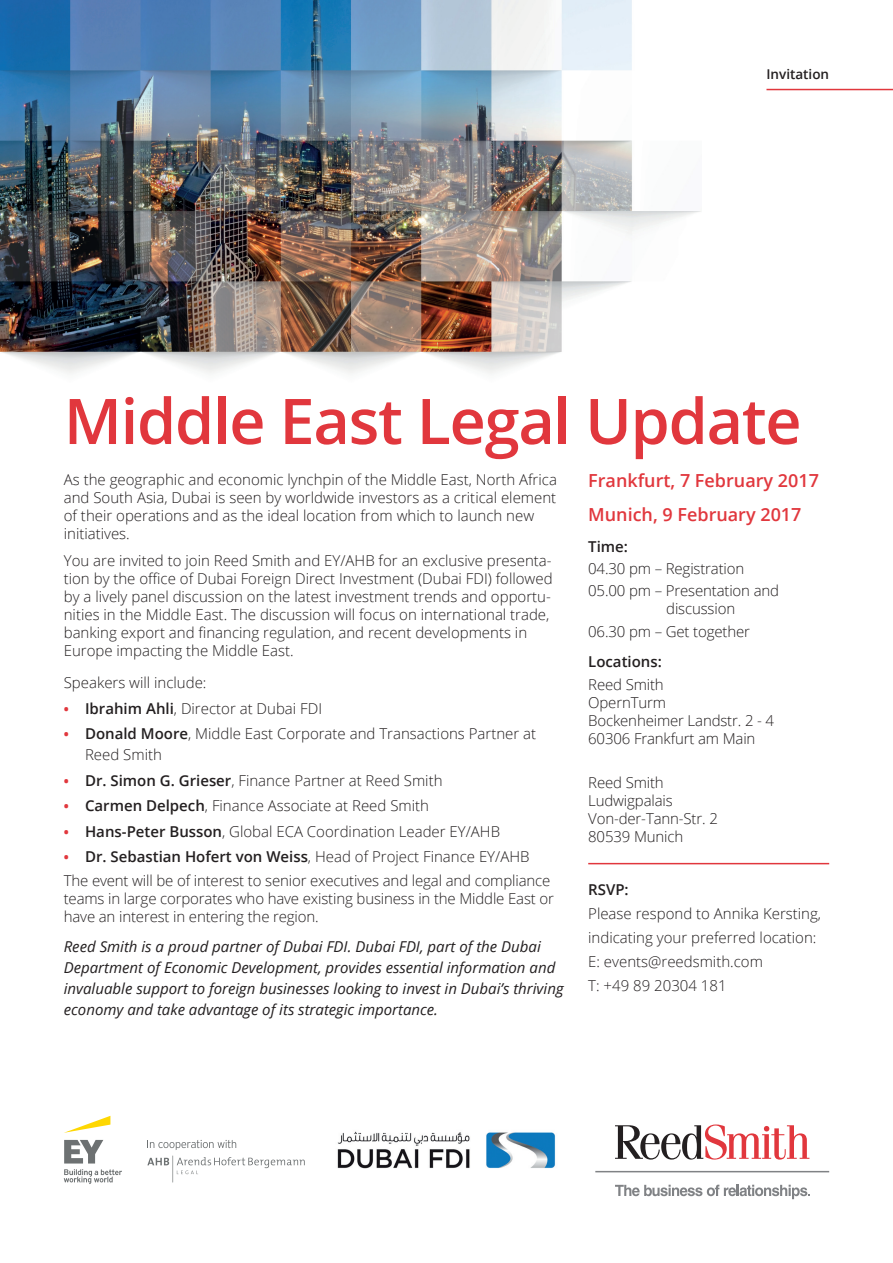
<style>
.page{position:relative;width:893px;height:1263px;background:#fff}
.page>*{position:absolute;margin:0;border:0;box-sizing:border-box;transform-origin:0 0}
.t1{font:600 63px "Open Sans";letter-spacing:-.02em;color:#e1373d}
.t2{font:600 18px/33.8px "Open Sans";color:#e1373d}
.t3{font:300 15px/18px "Open Sans";color:#231f20}
.t4{font:italic 15px/21px "Open Sans";color:#231f20}
.t5{font:600 15px "Open Sans";color:#231f20}
.t6{font:600 13.5px "Open Sans";color:#231f20}
.s1{font-weight:700;font-size:13.5px;color:#e1373d}
.s2{font-weight:600}
</style>
<div class="page">
<img style="left:0;top:0;width:701px;height:374px">
<hr style="left:766px;top:89px;width:127px;height:1px;background:#e1373d">
<hr style="left:588px;top:863px;width:241px;height:1px;background:#e1373d">
<hr style="left:595px;top:1171px;width:234px;height:1px;background:#808285">
<svg style="left:615px;top:1185px;width:194px;height:14px"></svg>
<svg style="left:615px;top:1124px;width:194px;height:35px"></svg>
<img style="left:337px;top:1131px;width:219px;height:38px">
<svg style="left:64px;top:1116px;width:46px;height:17px"></svg>
<svg style="left:64px;top:1140px;width:58px;height:44px"></svg>
<svg style="left:147px;top:1140px;width:158px;height:42px"></svg>
<p class="t6" style="left:766px;top:65px;width:64px">Invitation</p>
<h1 class="t1" style="left:64px;top:378px;width:739px">Middle East Legal Update</h1>
<p class="t3" style="left:64px;top:470px;width:495px">As the geographic and economic lynchpin of the Middle East, North Africa and South Asia, Dubai is seen by worldwide investors as a critical element of their operations and as the ideal location from which to launch new initiatives.</p>
<p class="t3" style="left:64px;top:551px;width:490px">You are invited to join Reed Smith and EY/AHB for an exclusive presenta&shy;tion by the office of Dubai Foreign Direct Investment (Dubai FDI) followed by a lively panel discussion on the latest investment trends and opportu&shy;nities in the Middle East. The discussion will focus on international trade, banking export and financing regulation, and recent developments in Europe impacting the Middle East.</p>
<p class="t3" style="left:64px;top:673px;width:144px">Speakers will include:</p>
<p class="t3" style="left:64px;top:699px;width:260px"><span class="s1">•</span> <span class="s2">Ibrahim Ahli</span>, Director at Dubai FDI</p>
<p class="t3" style="left:85px;top:723px;width:453px;line-height:21px;text-indent:-21px"><span class="s1">•</span> <span class="s2">Donald Moore</span>, Middle East Corporate and Transactions Partner at<br>Reed Smith</p>
<p class="t3" style="left:64px;top:771px;width:380px"><span class="s1">•</span> <span class="s2">Dr. Simon G. Grieser</span>, Finance Partner at Reed Smith</p>
<p class="t3" style="left:64px;top:796px;width:367px"><span class="s1">•</span> <span class="s2">Carmen Delpech</span>, Finance Associate at Reed Smith</p>
<p class="t3" style="left:64px;top:822px;width:438px"><span class="s1">•</span> <span class="s2">Hans-Peter Busson</span>, Global ECA Coordination Leader EY/AHB</p>
<p class="t3" style="left:64px;top:844px;width:488px;line-height:24px"><span class="s1">•</span> <span class="s2">Dr. Sebastian Hofert von Weiss</span>, Head of Project Finance EY/AHB<br>The event will be of interest to senior executives and legal and compliance</p>
<p class="t3" style="left:64px;top:889px;width:492px">teams in large corporates who have existing business in the Middle East or have an interest in entering the region.</p>
<p class="t4" style="left:64px;top:935px;width:501px">Reed Smith is a proud partner of Dubai FDI. Dubai FDI, part of the Dubai Department of Economic Development, provides essential information and invaluable support to foreign businesses looking to invest in Dubai’s thriving economy and take advantage of its strategic importance.</p>
<p class="t2" style="left:588px;top:463px;width:232px">Frankfurt, 7 February 2017<br>Munich, 9 February 2017</p>
<p class="t5" style="left:588px;top:536px;width:41px">Time:</p>
<p class="t3" style="left:588px;top:557px;width:192px;line-height:22.2px">04.30 pm – Registration<br>05.00 pm – Presentation and</p>
<p class="t3" style="left:588px;top:597px;width:163px;line-height:22.2px;text-indent:78px">discussion<br>06.30 pm – Get together</p>
<p class="t5" style="left:588px;top:652px;width:75px">Locations:</p>
<p class="t3" style="left:588px;top:675px;width:187px">Reed Smith<br>OpernTurm<br>Bockenheimer Landstr. 2 - 4<br>60306 Frankfurt am Main</p>
<p class="t3" style="left:588px;top:773px;width:131px">Reed Smith<br>Ludwigpalais<br>Von-der-Tann-Str. 2<br>80539 Munich</p>
<p class="t5" style="left:588px;top:879px;width:42px">RSVP:</p>
<p class="t3" style="left:588px;top:901px;width:234px;line-height:24px">Please respond to Annika Kersting, indicating your preferred location:<br>E: events@reedsmith.com<br>T: +49 89 20304 181</p>
</div>
